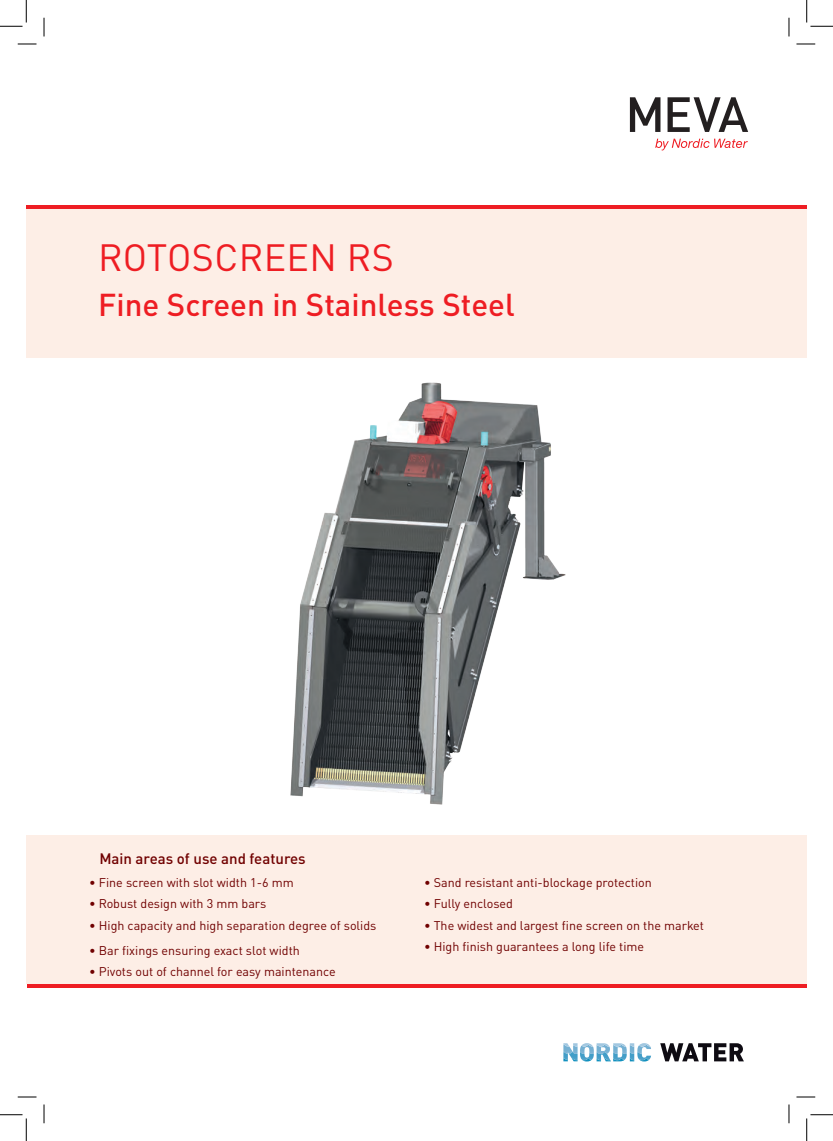
<style>
.page{position:relative;width:833px;height:1141px;background:#fff}
.page>*{position:absolute;margin:0;border:0;box-sizing:border-box;transform-origin:0 0}
.t1{font:37.5px "DIN Pro";letter-spacing:.01em;color:#ee1d23}
.t2{font:500 31.25px "DIN Pro";color:#ee1d23}
.t3{font:500 15px "DIN Pro";color:#700000}
.t4{font:12.5px "DIN Pro";color:#700000}
</style>
<div class="page">
<div style="left:26px;top:209px;width:780px;height:149px;background:#fdeee6"></div>
<svg style="left:629px;top:97px;width:31px;height:35px"></svg>
<svg style="left:667px;top:97px;width:80px;height:35px"></svg>
<svg style="left:655px;top:139px;width:92px;height:11px"></svg>
<svg style="left:660px;top:1043px;width:83px;height:18px"></svg>
<svg style="left:563px;top:1043px;width:87px;height:18px"></svg>
<div style="left:26px;top:835px;width:780px;height:149px;background:#fdeee6"></div>
<hr style="left:26px;top:205px;width:780px;height:4px;background:#ee1d23">
<hr style="left:27px;top:984px;width:779px;height:4px;background:#ee1d23">
<img style="left:290px;top:382px;width:276px;height:423px">
<svg style="left:18px;top:43px;width:18px;height:2px"></svg>
<svg style="left:796px;top:43px;width:18px;height:2px"></svg>
<svg style="left:18px;top:1096px;width:18px;height:1px"></svg>
<svg style="left:796px;top:1096px;width:18px;height:1px"></svg>
<svg style="left:43px;top:18px;width:2px;height:18px"></svg>
<svg style="left:43px;top:1104px;width:2px;height:19px"></svg>
<svg style="left:788px;top:18px;width:1px;height:18px"></svg>
<svg style="left:788px;top:1104px;width:1px;height:19px"></svg>
<svg style="left:0;top:0;width:27px;height:27px"></svg>
<svg style="left:0;top:1114px;width:27px;height:26px"></svg>
<svg style="left:806px;top:0;width:26px;height:27px"></svg>
<svg style="left:806px;top:1114px;width:26px;height:26px"></svg>
<h1 class="t1" style="left:98px;top:228px;width:297px">Rotoscreen RS</h1>
<h2 class="t2" style="left:98px;top:279px;width:418px">Fine Screen in Stainless Steel</h2>
<p class="t3" style="left:99px;top:846px;width:208px">Main areas of use and features</p>
<p class="t4" style="left:89px;top:872px;width:206px">• Fine screen with slot width 1-6 mm</p>
<p class="t4" style="left:89px;top:893px;width:179px">• Robust design with 3 mm bars</p>
<p class="t4" style="left:89px;top:915px;width:289px">• High capacity and high separation degree of solids</p>
<p class="t4" style="left:89px;top:940px;width:212px">• Bar fixings ensuring exact slot width</p>
<p class="t4" style="left:89px;top:961px;width:248px">• Pivots out of channel for easy maintenance</p>
<p class="t4" style="left:424px;top:872px;width:229px">• Sand resistant anti-blockage protection</p>
<p class="t4" style="left:424px;top:893px;width:90px">• Fully enclosed</p>
<p class="t4" style="left:424px;top:915px;width:281px">• The widest and largest fine screen on the market</p>
<p class="t4" style="left:424px;top:936px;width:221px">• High finish guarantees a long life time</p>
</div>
